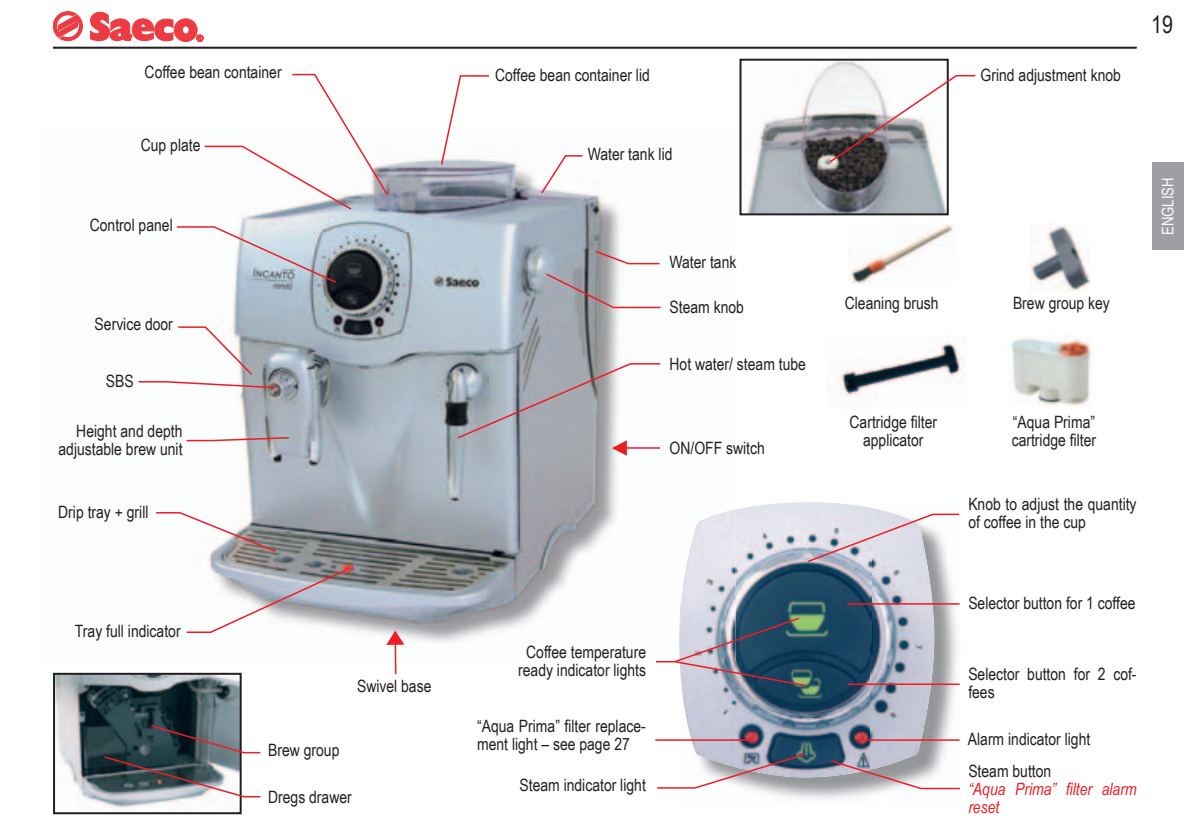
<style>
.page{position:relative;width:1184px;height:832px;background:#fff}
.page>*{position:absolute;margin:0;border:0;box-sizing:border-box;transform-origin:0 0}
.t1{font:24px "Arial Narrow";color:#231f20}
.t2{font:17px/18px "Arial Narrow";color:#231f20}
.t3{font:italic 17px/18px "Arial Narrow";color:#ee1d23}
.t4{font:16px "Arial Narrow";color:#fff}
</style>
<div class="page">
<hr style="left:53px;top:47px;width:1083px;height:2px;background:#231f20">
<svg style="left:53px;top:12px;width:29px;height:29px"></svg>
<svg style="left:90px;top:11px;width:113px;height:31px"></svg>
<img style="left:750px;top:563px;width:210px;height:237px">
<img style="left:682px;top:504px;width:252px;height:273px">
<img style="left:682px;top:504px;width:53px;height:5px">
<img style="left:680px;top:603px;width:1px;height:13px">
<img style="left:681px;top:509px;width:54px;height:107px">
<img style="left:212px;top:161px;width:408px;height:487px">
<svg style="left:186px;top:436px;width:104px;height:6px"></svg>
<svg style="left:156px;top:511px;width:121px;height:42px"></svg>
<svg style="left:544px;top:272px;width:117px;height:37px"></svg>
<svg style="left:593px;top:250px;width:67px;height:15px"></svg>
<svg style="left:539px;top:155px;width:45px;height:40px"></svg>
<svg style="left:440px;top:75px;width:50px;height:91px"></svg>
<img style="left:56px;top:676px;width:183px;height:133px">
<div style="left:53px;top:673px;width:189px;height:141px;border:2px solid #231f20"></div>
<svg style="left:103px;top:724px;width:158px;height:74px"></svg>
<svg style="left:204px;top:73px;width:185px;height:138px"></svg>
<svg style="left:176px;top:225px;width:162px;height:59px"></svg>
<hr style="left:847px;top:603px;width:112px;height:1px;background:#ee1d23">
<hr style="left:655px;top:739px;width:95px;height:2px;background:#ee1d23">
<svg style="left:829px;top:759px;width:131px;height:31px"></svg>
<svg style="left:805px;top:513px;width:155px;height:50px"></svg>
<svg style="left:456px;top:362px;width:205px;height:95px"></svg>
<img style="left:848px;top:224px;width:107px;height:60px">
<img style="left:1030px;top:223px;width:59px;height:68px">
<img style="left:747px;top:62px;width:198px;height:150px">
<div style="left:739px;top:59px;width:209px;height:156px;border:2px solid #231f20"></div>
<svg style="left:138px;top:326px;width:139px;height:63px"></svg>
<svg style="left:828px;top:74px;width:148px;height:90px"></svg>
<svg style="left:186px;top:568px;width:162px;height:66px"></svg>
<hr style="left:862px;top:739px;width:97px;height:2px;background:#ee1d23">
<svg style="left:657px;top:752px;width:149px;height:37px"></svg>
<hr style="left:847px;top:683px;width:112px;height:2px;background:#ee1d23">
<img style="left:655px;top:616px;width:153px;height:71px">
<img style="left:838px;top:342px;width:127px;height:55px">
<img style="left:1011px;top:338px;width:81px;height:68px">
<hr style="left:394px;top:633px;width:2px;height:41px;background:#ee1d23">
<svg style="left:385px;top:629px;width:20px;height:17px"></svg>
<div style="left:1151px;top:162px;width:32px;height:88px;background:#9d9fa2"></div>
<p class="t2" style="left:145px;top:63px;width:138px">Coffee bean container</p>
<p class="t2" style="left:495px;top:65px;width:156px">Coffee bean container lid</p>
<p class="t2" style="left:980px;top:65px;width:142px">Grind adjustment knob</p>
<h1 class="t1" style="left:1150px;top:7px;width:23px">19</h1>
<p class="t2" style="left:141px;top:135px;width:61px">Cup plate</p>
<p class="t2" style="left:90px;top:215px;width:84px">Control panel</p>
<p class="t2" style="left:95px;top:315px;width:80px">Service door</p>
<p class="t2" style="left:106px;top:371px;width:29px">SBS</p>
<p class="t2" style="left:58px;top:421px;width:125px;text-align:right">Height and depth adjustable brew unit</p>
<p class="t2" style="left:58px;top:502px;width:92px">Drip tray + grill</p>
<p class="t2" style="left:587px;top:145px;width:86px">Water tank lid</p>
<p class="t2" style="left:669px;top:253px;width:68px">Water tank</p>
<p class="t2" style="left:669px;top:297px;width:76px">Steam knob</p>
<p class="t2" style="left:669px;top:354px;width:138px">Hot water/ steam tube</p>
<p class="t2" style="left:669px;top:439px;width:97px">ON/OFF switch</p>
<p class="t2" style="left:844px;top:294px;width:95px">Cleaning brush</p>
<p class="t2" style="left:1012px;top:294px;width:98px">Brew group key</p>
<p class="t4" style="left:1155px;top:235px;width:59px;rotate:-90deg">ENGLISH</p>
<p class="t2" style="left:849px;top:413px;width:89px;text-align:center">Cartridge filter applicator</p>
<p class="t2" style="left:1011px;top:413px;width:86px">“Aqua Prima” cartridge filter</p>
<p class="t2" style="left:968px;top:494px;width:170px">Knob to adjust the quantity of coffee in the cup</p>
<p class="t2" style="left:75px;top:621px;width:107px">Tray full indicator</p>
<p class="t2" style="left:357px;top:676px;width:76px">Swivel base</p>
<p class="t2" style="left:268px;top:740px;width:73px">Brew group</p>
<p class="t2" style="left:268px;top:787px;width:85px">Dregs drawer</p>
<p class="t2" style="left:518px;top:642px;width:129px;text-align:center">Coffee temperature ready indicator lights</p>
<p class="t2" style="left:477px;top:716px;width:170px">“Aqua Prima” filter replace&shy;ment light – see page 27</p>
<p class="t2" style="left:519px;top:775px;width:128px">Steam indicator light</p>
<p class="t2" style="left:968px;top:594px;width:169px">Selector button for 1 coffee</p>
<p class="t2" style="left:968px;top:664px;width:170px">Selector button for 2 cof&shy;fees</p>
<p class="t2" style="left:967px;top:729px;width:124px">Alarm indicator light</p>
<p class="t2" style="left:968px;top:761px;width:84px">Steam button</p>
<p class="t3" style="left:968px;top:779px;width:170px">“Aqua Prima” filter alarm reset</p>
</div>
